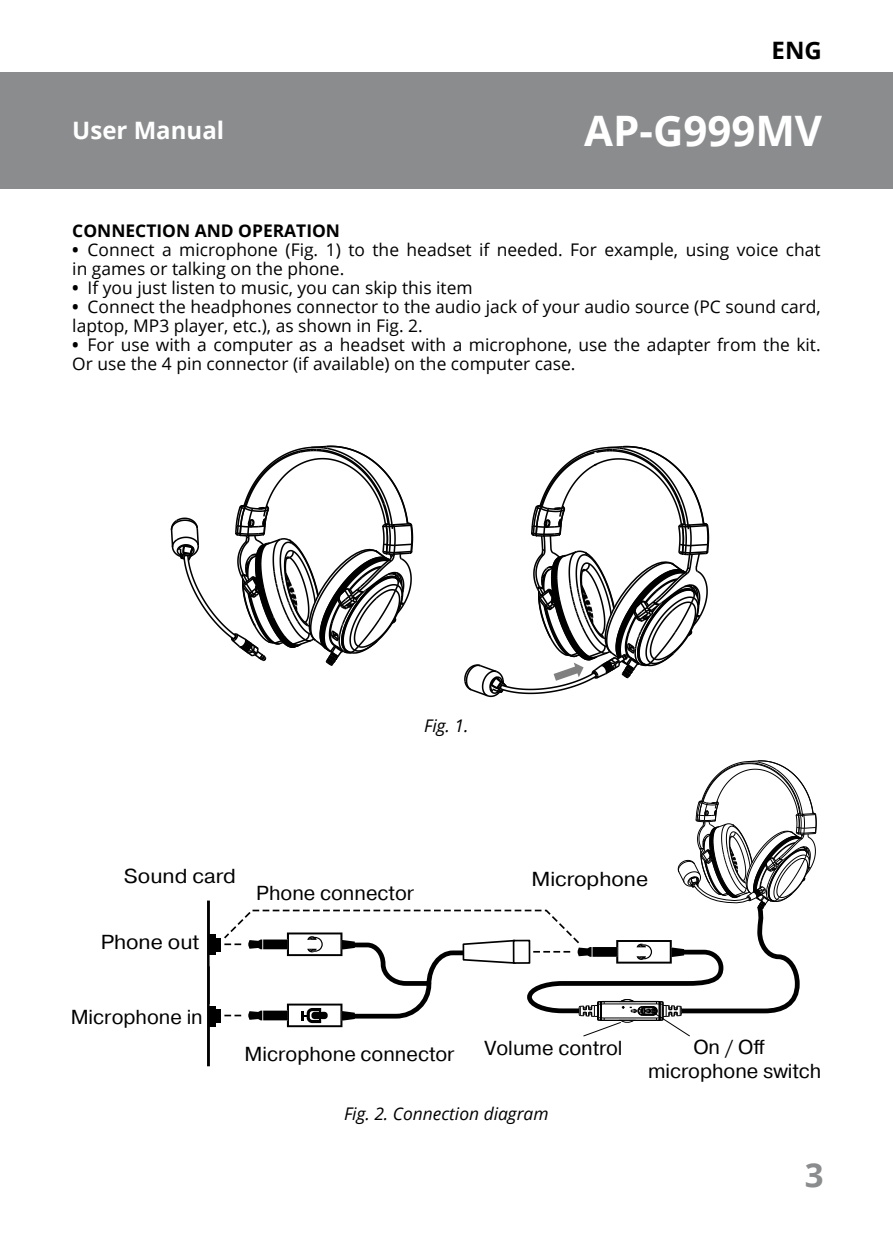
<style>
.page{position:relative;width:893px;height:1259px;background:#fff}
.page>*{position:absolute;margin:0;border:0;box-sizing:border-box;transform-origin:0 0}
.t1{font:700 42px "Open Sans";color:#fff}
.t2{font:700 33px "Open Sans";color:#8a8c8e}
.t3{font:700 24px "Open Sans";color:#fff}
.t4{font:700 24px "Open Sans";color:#000}
.t5{font:20.1px/24.3px "Pragmatica";color:#000;text-align:center}
.t6{font:20.1px "Pragmatica";color:#000;scale:1.05 1}
.t7{font:17.4px/18.9px "Open Sans";color:#000}
.t8{font:italic 17.4px "Open Sans";color:#000}
.t9{font:700 17.4px "Open Sans";color:#000}
.s1{font-weight:700}
</style>
<div class="page">
<div style="left:0;top:72px;width:893px;height:117px;background:#8a8c8e"></div>
<svg style="left:170px;top:445px;width:244px;height:221px"></svg>
<svg style="left:464px;top:445px;width:246px;height:253px"></svg>
<svg style="left:207px;top:900px;width:3px;height:166px"></svg>
<hr style="left:216px;top:937px;width:4px;height:14px;background:#000">
<div style="left:210px;top:934px;width:6px;height:20px;background:#000"></div>
<hr style="left:216px;top:1009px;width:4px;height:14px;background:#000">
<div style="left:210px;top:1006px;width:6px;height:20px;background:#000"></div>
<svg style="left:224px;top:760px;width:593px;height:277px"></svg>
<h3 class="t4" style="left:772px;top:34px;width:52px">ENG</h3>
<h3 class="t3" style="left:72px;top:114px;width:153px">User Manual</h3>
<h1 class="t1" style="left:584px;top:101px;width:240px">AP-G999MV</h1>
<p class="t9" style="left:72px;top:219px;width:269px">CONNECTION AND OPERATION</p>
<p class="t7" style="left:72px;top:240px;width:750px"><span class="s1">•</span> Connect a microphone (Fig. 1) to the headset if needed. For example, using voice chat in games or talking on the phone.</p>
<p class="t7" style="left:72px;top:278px;width:402px"><span class="s1">•</span> If you just listen to music, you can skip this item</p>
<p class="t7" style="left:72px;top:297px;width:750px"><span class="s1">•</span> Connect the headphones connector to the audio jack of your audio source (PC sound card, laptop, MP3 player, etc.), as shown in Fig. 2.</p>
<p class="t7" style="left:72px;top:334px;width:750px"><span class="s1">•</span> For use with a computer as a headset with a microphone, use the adapter from the kit.<br>Or use the 4 pin connector (if available) on the computer case.</p>
<p class="t8" style="left:424px;top:714px;width:46px">Fig. 1.</p>
<p class="t6" style="left:124px;top:863px;width:108px">Sound card</p>
<p class="t6" style="left:101px;top:929px;width:95px">Phone out</p>
<p class="t5" style="left:256px;top:881px;width:160px">Phone connector</p>
<p class="t6" style="left:531px;top:867px;width:113px">Microphone</p>
<p class="t5" style="left:71px;top:1005px;width:134px">Microphone in</p>
<p class="t5" style="left:245px;top:1042px;width:212px">Microphone connector</p>
<p class="t5" style="left:485px;top:1037px;width:139px">Volume control</p>
<p class="t5" style="left:648px;top:1035px;width:175px">On / Off microphone switch</p>
<p class="t8" style="left:344px;top:1101px;width:206px">Fig. 2. Connection diagram</p>
<h2 class="t2" style="left:805px;top:1151px;width:20px">3</h2>
</div>
